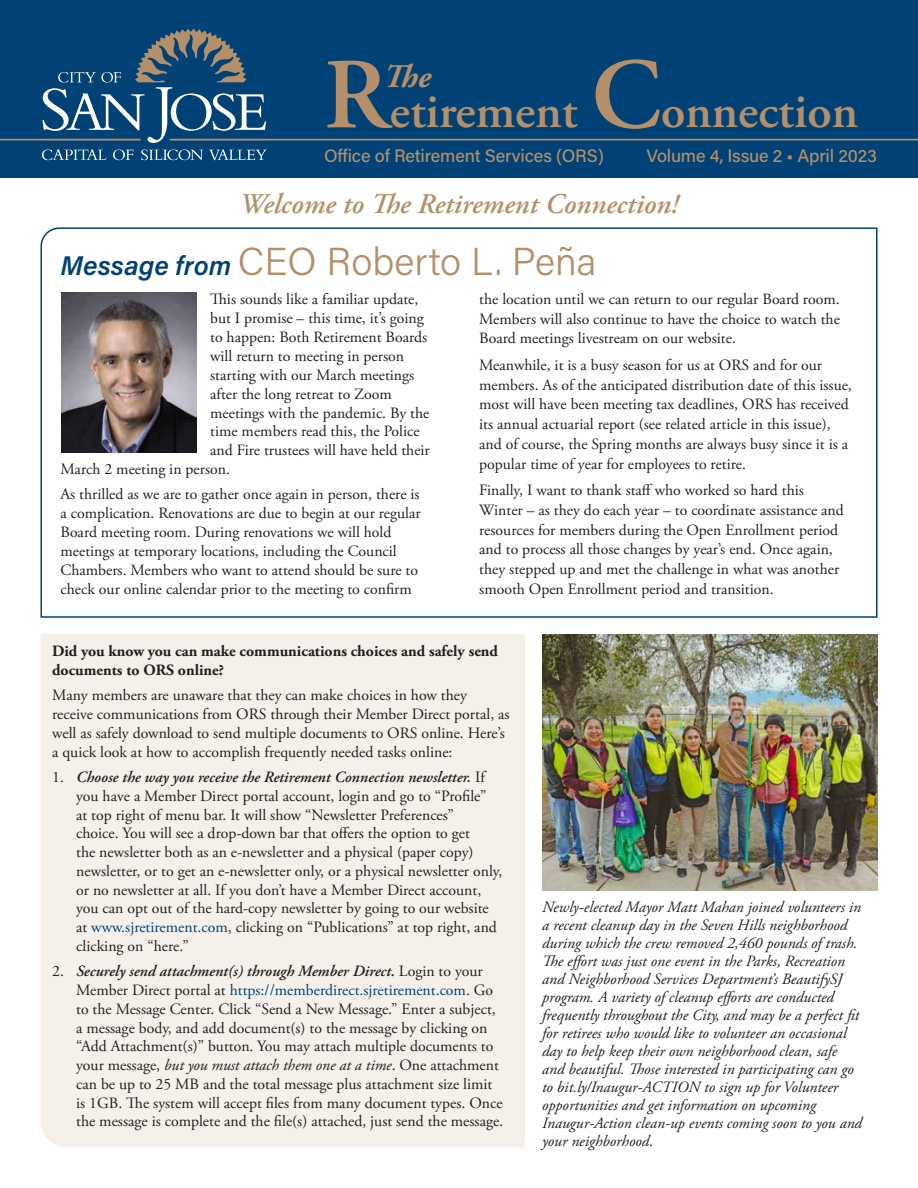
<style>
.page{position:relative;width:918px;height:1188px;background:#fff}
.page>*{position:absolute;margin:0;border:0;box-sizing:border-box;transform-origin:0 0}
.t1{font:600 49.5px "Adobe Garamond Pro";color:#b48f6a}
.Subhead{font:300 39px "Acumin Pro";color:#b48f6a}
.t2{font:italic 700 33px "Adobe Garamond Pro";color:#b48f6a}
.t3{font:italic 600 28.5px "Adobe Garamond Pro";color:#b48f6a}
.t4{font:500 18px "Acumin Pro";letter-spacing:-.01em;color:#b48f6a}
.Body{font:15.75px/18.8px "Adobe Garamond Pro";color:#231f20}
.Body-2{font:italic 15.75px/18px "Adobe Garamond Pro";color:#231f20}
.Body-3{font:700 15.75px/18.8px "Adobe Garamond Pro";color:#231f20}
.s1{font-size:100.5px}
.s2{font-weight:600;font-style:italic;font-size:27px;color:#004275}
.s3{font-weight:600;font-style:italic}
.s4{color:#004275}
.s5{font-style:italic}
</style>
<div class="page">
<div style="left:40px;top:634px;width:485px;height:514px;background:#f6f0eb"></div>
<div style="left:0;top:0;width:918px;height:177px;background:#004275"></div>
<svg style="left:42px;top:149px;width:65px;height:11px"></svg>
<svg style="left:113px;top:149px;width:20px;height:11px"></svg>
<svg style="left:141px;top:149px;width:62px;height:11px"></svg>
<svg style="left:209px;top:149px;width:58px;height:11px"></svg>
<svg style="left:42px;top:29px;width:224px;height:114px"></svg>
<hr style="left:171px;top:139px;width:747px;height:1px;background:#b48f6a">
<hr style="left:0;top:139px;width:141px;height:1px;background:#b48f6a">
<svg style="left:40px;top:227px;width:838px;height:391px"></svg>
<img style="left:61px;top:292px;width:135px;height:161px">
<img style="left:542px;top:634px;width:335px;height:257px">
<p class="t1" style="left:324px;top:83px;width:536px"><span class="s1">R</span>etirement <span class="s1">C</span>onnection</p>
<p class="t2" style="left:383px;top:57px;width:49px">The</p>
<p class="t4" style="left:324px;top:143px;width:281px">Office of Retirement Services (ORS)</p>
<p class="t4" style="left:647px;top:143px;width:232px">Volume 4, Issue 2 • April 2023</p>
<p class="t3" style="left:239px;top:188px;width:440px">Welcome to The Retirement Connection!</p>
<p class="Subhead" style="left:60px;top:235px;width:538px"><span class="s2">Message from</span> CEO Roberto L. Peña</p>
<p class="Body" style="left:210px;top:290px;width:210px">This sounds like a familiar update,</p>
<p class="Body" style="left:210px;top:309px;width:215px">but I promise – this time, it’s going</p>
<p class="Body" style="left:210px;top:328px;width:219px">to happen: Both Retirement Boards</p>
<p class="Body" style="left:210px;top:347px;width:195px">will return to meeting in person</p>
<p class="Body" style="left:210px;top:366px;width:206px">starting with our March meetings</p>
<p class="Body" style="left:210px;top:385px;width:183px">after the long retreat to Zoom</p>
<p class="Body" style="left:210px;top:404px;width:221px">meetings with the pandemic. By the</p>
<p class="Body" style="left:210px;top:423px;width:211px">time members read this, the Police</p>
<p class="Body" style="left:210px;top:441px;width:221px">and Fire trustees will have held their</p>
<p class="Body" style="left:60px;top:460px;width:171px">March 2 meeting in person.</p>
<p class="Body" style="left:60px;top:485px;width:362px">As thrilled as we are to gather once again in person, there is a complication. Renovations are due to begin at our regular Board meeting room. During renovations we will hold meetings at temporary locations, including the Council Chambers. Members who want to attend should be sure to check our online calendar prior to the meeting to confirm</p>
<p class="Body" style="left:479px;top:290px;width:362px;line-height:19.8px;text-align:justify">the location until we can return to our regular Board room.<br>Members will also continue to have the choice to watch the Board meetings livestream on our website.</p>
<p class="Body" style="left:479px;top:356px;width:374px;line-height:19.8px">Meanwhile, it is a busy season for us at ORS and for our members. As of the anticipated distribution date of this issue, most will have been meeting tax deadlines, ORS has received its annual actuarial report (see related article in this issue), and of course, the Spring months are always busy since it is a popular time of year for employees to retire.</p>
<p class="Body" style="left:479px;top:481px;width:366px;line-height:19.8px">Finally, I want to thank staff who worked so hard this Winter – as they do each year – to coordinate assistance and resources for members during the Open Enrollment period and to process all those changes by year’s end. Once again, they stepped up and met the challenge in what was another smooth Open Enrollment period and transition.</p>
<p class="Body-3" style="left:52px;top:642px;width:447px">Did you know you can make communications choices and safely send documents to ORS online?</p>
<p class="Body" style="left:52px;top:687px;width:459px">Many members are unaware that they can make choices in how they receive communications from ORS through their Member Direct portal, as well as safely download to send multiple documents to ORS online. Here’s a quick look at how to accomplish frequently needed tasks online:</p>
<p class="Body" style="left:76px;top:768px;width:428px;text-indent:-24px">1. <span class="s3">Choose the way you receive the Retirement Connection newsletter.</span> If you have a Member Direct portal account, login and go to “Profile”<br>at top right of menu bar. It will show “Newsletter Preferences”<br>choice. You will see a drop-down bar that offers the option to get<br>the newsletter both as an e-newsletter and a physical (paper copy) newsletter, or to get an e-newsletter only, or a physical newsletter only, or no newsletter at all. If you don’t have a Member Direct account, you can opt out of the hard-copy newsletter by going to our website at <span class="s4">www.sjretirement.com</span>, clicking on “Publications” at top right, and clicking on “here.”</p>
<p class="Body" style="left:76px;top:963px;width:429px;text-indent:-24px">2. <span class="s3">Securely send attachment(s) through Member Direct.</span> Login to your Member Direct portal at <span class="s4">https://memberdirect.sjretirement.com</span>. Go to the Message Center. Click “Send a New Message.” Enter a subject, a message body, and add document(s) to the message by clicking on “Add Attachment(s)” button. You may attach multiple documents to your message, <span class="s5">but you must attach them one at a time</span>. One attachment can be up to 25 MB and the total message plus attachment size limit is 1GB. The system will accept files from many document types. Once the message is complete and the file(s) attached, just send the message.</p>
<p class="Body-2" style="left:542px;top:899px;width:321px">Newly-elected Mayor Matt Mahan joined volunteers in a recent cleanup day in the Seven Hills neighborhood during which the crew removed 2,460 pounds of trash.<br>The effort was just one event in the Parks, Recreation and Neighborhood Services Department’s BeautifySJ program. A variety of cleanup efforts are conducted frequently throughout the City, and may be a perfect fit for retirees who would like to volunteer an occasional day to help keep their own neighborhood clean, safe and beautiful. Those interested in participating can go to bit.ly/Inaugur-ACTION to sign up for Volunteer opportunities and get information on upcoming Inaugur-Action clean-up events coming soon to you and your neighborhood.</p>
</div>
